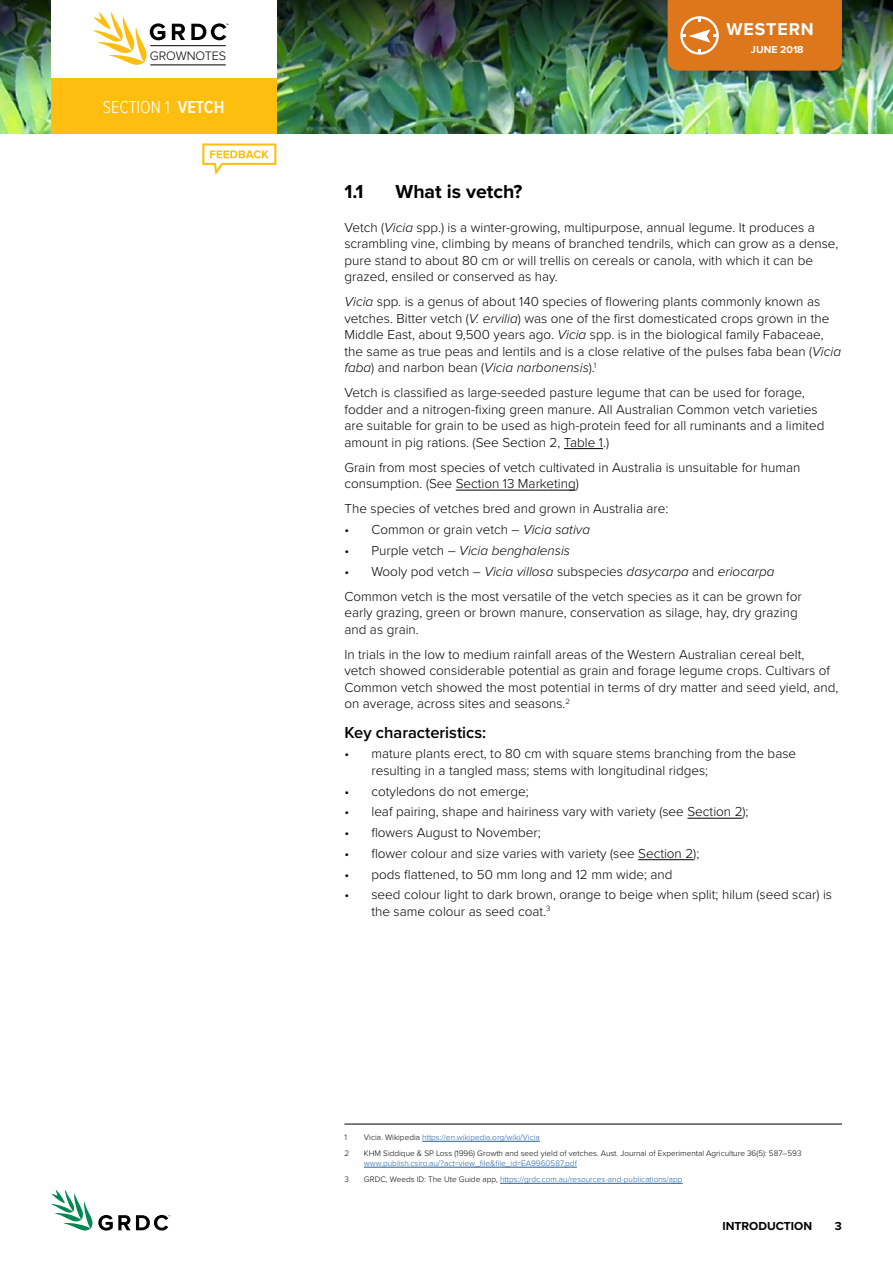
<style>
.page{position:relative;width:893px;height:1263px;background:#fff}
.page>*{position:absolute;margin:0;border:0;box-sizing:border-box;transform-origin:0 0}
.t1{font:700 19.5px "Proxima Nova";color:#000}
.t2{font:300 18px "Proxima Nova Cond";color:#fff}
.t3{font:700 17.7px "Proxima Nova";letter-spacing:.05em;color:#fff}
.t4{font:600 16.5px "Proxima Nova";color:#000}
.t5{font:300 13.5px/16.5px "Proxima Nova";color:#000}
.t6{font:italic 300 13.5px "Proxima Nova";color:#000}
.t7{font:300 12.75px "Proxima Nova";letter-spacing:-.01em;color:#000}
.t8{font:700 12px "Proxima Nova";color:#000}
.t9{font:700 10.5px "Proxima Nova";color:#fff}
.t10{font:300 8.25px "Proxima Nova";color:#215e9e}
.t11{font:300 8.25px "Proxima Nova";color:#000}
.s1{font-weight:600}
.s2{font-style:italic}
.s3{font-style:normal}
.s4{color:#000}
</style>
<div class="page">
<img style="left:0;top:117px;width:893px;height:16px">
<img style="left:0;top:0;width:893px;height:117px">
<svg style="left:51px;top:1190px;width:119px;height:41px"></svg>
<div style="left:51px;top:0;width:225px;height:81px;background:#fff"></div>
<div style="left:51px;top:78px;width:225px;height:55px;background:#febe10"></div>
<hr style="left:150px;top:45px;width:76px;height:1px;background:#000">
<hr style="left:150px;top:65px;width:76px;height:1px;background:#000">
<svg style="left:93px;top:12px;width:72px;height:53px"></svg>
<svg style="left:172px;top:24px;width:13px;height:16px"></svg>
<svg style="left:191px;top:23px;width:38px;height:17px"></svg>
<div style="left:668px;top:0;width:174px;height:71px;background:#de761c"></div>
<hr style="left:564px;top:448px;width:39px;height:1px;background:#000">
<hr style="left:456px;top:490px;width:120px;height:1px;background:#000">
<hr style="left:687px;top:818px;width:56px;height:1px;background:#000">
<hr style="left:638px;top:859px;width:55px;height:1px;background:#000">
<hr style="left:344px;top:1124px;width:498px;height:1px;background:#000">
<hr style="left:422px;top:1141px;width:118px;height:1px;background:#215e9e">
<hr style="left:364px;top:1167px;width:213px;height:1px;background:#215e9e">
<hr style="left:500px;top:1183px;width:183px;height:1px;background:#215e9e">
<svg style="left:202px;top:143px;width:74px;height:32px"></svg>
<p class="t7" style="left:150px;top:48px;width:78px">GROWNOTES</p>
<h2 class="t2" style="left:103px;top:94px;width:123px">SECTION 1 <span class="s1">VETCH</span></h2>
<h3 class="t3" style="left:726px;top:19px;width:89px">WESTERN</h3>
<p class="t9" style="left:751px;top:41px;width:54px">JUNE 2018</p>
<h1 class="t1" style="left:344px;top:177px;width:21px">1.1</h1>
<h1 class="t1" style="left:395px;top:177px;width:129px">WHAT IS VETCH?</h1>
<p class="t5" style="left:344px;top:218px;width:495px">Vetch (<span class="s2">Vicia</span> spp.) is a winter-growing, multipurpose, annual legume. It produces a scrambling vine, climbing by means of branched tendrils, which can grow as a dense, pure stand to about 80 cm or will trellis on cereals or canola, with which it can be grazed, ensiled or conserved as hay.</p>
<p class="t5" style="left:344px;top:293px;width:498px"><span class="s2">Vicia</span> spp. is a genus of about 140 species of flowering plants commonly known as vetches. Bitter vetch (<span class="s2">V. ervilia</span>) was one of the first domesticated crops grown in the Middle East, about 9,500 years ago. <span class="s2">Vicia</span> spp. is in the biological family Fabaceae, the same as true peas and lentils and is a close relative of the pulses faba bean (<span class="s2">Vicia faba</span>) and narbon bean (<span class="s2">Vicia narbonensis</span>).<sup>1</sup></p>
<p class="t5" style="left:344px;top:384px;width:481px">Vetch is classified as large-seeded pasture legume that can be used for forage, fodder and a nitrogen-fixing green manure. All Australian Common vetch varieties are suitable for grain to be used as high-protein feed for all ruminants and a limited amount in pig rations. (See Section 2, Table 1.)</p>
<p class="t5" style="left:344px;top:458px;width:457px">Grain from most species of vetch cultivated in Australia is unsuitable for human consumption. (See Section 13 Marketing)</p>
<p class="t5" style="left:344px;top:500px;width:326px">The species of vetches bred and grown in Australia are:</p>
<p class="t5" style="left:344px;top:521px;width:247px">• Common or grain vetch – <span class="s2">Vicia sativa</span></p>
<p class="t6" style="left:344px;top:540px;width:227px"><span class="s3">• Purple vetch –</span> Vicia benghalensis</p>
<p class="t5" style="left:344px;top:558px;width:459px;line-height:25px">• Wooly pod vetch – <span class="s2">Vicia villosa</span> subspecies <span class="s2">dasycarpa</span> and <span class="s2">eriocarpa<br></span>Common vetch is the most versatile of the vetch species as it can be grown for</p>
<p class="t5" style="left:344px;top:604px;width:455px">early grazing, green or brown manure, conservation as silage, hay, dry grazing and as grain.</p>
<p class="t5" style="left:344px;top:645px;width:495px">In trials in the low to medium rainfall areas of the Western Australian cereal belt, vetch showed considerable potential as grain and forage legume crops. Cultivars of Common vetch showed the most potential in terms of dry matter and seed yield, and, on average, across sites and seasons.<sup>2</sup></p>
<p class="t4" style="left:344px;top:720px;width:143px">Key characteristics:</p>
<p class="t5" style="left:371px;top:745px;width:426px;text-indent:-27px">• mature plants erect, to 80 cm with square stems branching from the base resulting in a tangled mass; stems with longitudinal ridges;</p>
<p class="t5" style="left:344px;top:782px;width:186px">• cotyledons do not emerge;</p>
<p class="t5" style="left:344px;top:803px;width:406px">• leaf pairing, shape and hairiness vary with variety (see Section 2);</p>
<p class="t5" style="left:344px;top:824px;width:198px">• flowers August to November;</p>
<p class="t5" style="left:344px;top:844px;width:356px">• flower colour and size varies with variety (see Section 2);</p>
<p class="t5" style="left:344px;top:865px;width:330px">• pods flattened, to 50 mm long and 12 mm wide; and</p>
<p class="t5" style="left:371px;top:886px;width:462px;text-indent:-27px">• seed colour light to dark brown, orange to beige when split; hilum (seed scar) is the same colour as seed coat.<sup>3</sup></p>
<p class="t11" style="left:344px;top:1131px;width:4px">1</p>
<p class="t10" style="left:364px;top:1131px;width:177px"><span class="s4">Vicia. Wikipedia</span> https://en.wikipedia.org/wiki/Vicia</p>
<p class="t11" style="left:344px;top:1147px;width:6px">2</p>
<p class="t11" style="left:364px;top:1147px;width:439px">KHM Siddique &amp; SP Loss (1996) Growth and seed yield of vetches. Aust. Journal of Experimental Agriculture 36(5): 587–593</p>
<p class="t10" style="left:364px;top:1157px;width:214px">www.publish.csiro.au/?act=view_file&amp;file_id=EA9960587.pdf</p>
<p class="t11" style="left:344px;top:1173px;width:6px">3</p>
<p class="t10" style="left:364px;top:1173px;width:320px"><span class="s4">GRDC, Weeds ID: The Ute Guide app,</span> https://grdc.com.au/resources-and-publications/app</p>
<p class="t8" style="left:722px;top:1217px;width:91px">INTRODUCTION</p>
<p class="t8" style="left:835px;top:1217px;width:9px">3</p>
</div>
